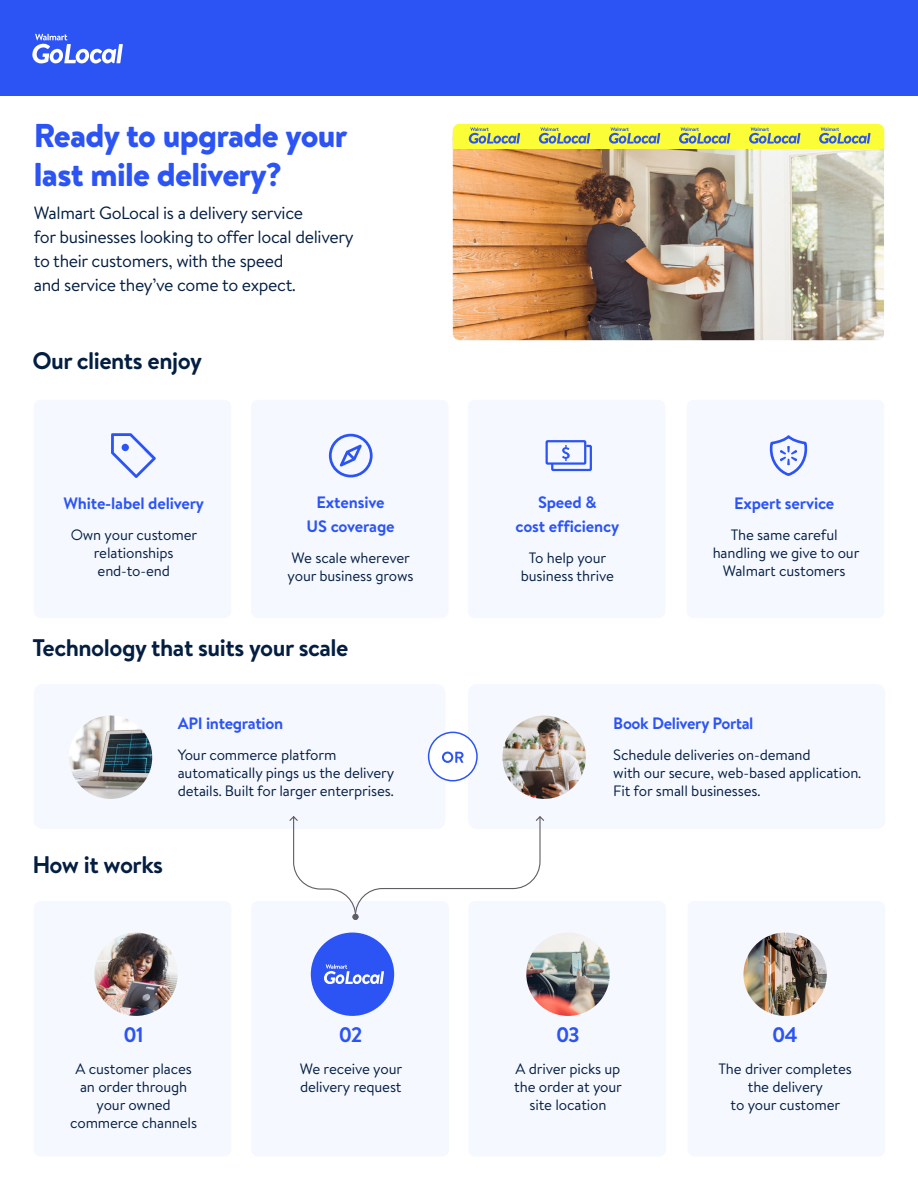
<style>
.page{position:relative;width:918px;height:1188px;background:#fff}
.page>*{position:absolute;margin:0;border:0;box-sizing:border-box;transform-origin:0 0}
.t1{font:900 33px/39.6px "Bogle";letter-spacing:-.02em;color:#2c54f5}
.t2{font:700 24px "Bogle";letter-spacing:-.02em;color:#041e42}
.t3{font:700 21px "Bogle";letter-spacing:-.02em;color:#2c54f5}
.t4{font:17.7px/24px "Bogle";letter-spacing:-.02em;color:#041e42}
.t5{font:700 16.5px/24px "Bogle";letter-spacing:-.01em;color:#2c54f5;text-align:center}
.t6{font:15px/18px "Bogle";letter-spacing:-.01em;color:#041e42;text-align:center}
</style>
<div class="page">
<div style="left:34px;top:684px;width:411px;height:145px;background:#f5f8ff;border-radius:9px"></div>
<div style="left:468px;top:684px;width:417px;height:145px;background:#f5f8ff;border-radius:9px"></div>
<div style="left:429px;top:732px;width:48px;height:49px;background:#fff;border-radius:50%"></div>
<div style="left:428px;top:732px;width:50px;height:49px;border:2px solid #2c54f5;border-radius:50%"></div>
<svg style="left:442px;top:752px;width:22px;height:11px"></svg>
<img style="left:69px;top:716px;width:83px;height:83px;border-radius:42px">
<img style="left:502px;top:716px;width:84px;height:83px;border-radius:42px">
<div style="left:34px;top:901px;width:197px;height:255px;background:#f5f8ff;border-radius:7px"></div>
<div style="left:251px;top:901px;width:198px;height:255px;background:#f5f8ff;border-radius:7px"></div>
<div style="left:468px;top:901px;width:198px;height:255px;background:#f5f8ff;border-radius:7px"></div>
<div style="left:688px;top:901px;width:197px;height:255px;background:#f5f8ff;border-radius:7px"></div>
<svg style="left:289px;top:816px;width:255px;height:104px"></svg>
<img style="left:94px;top:933px;width:84px;height:83px;border-radius:42px">
<div style="left:311px;top:933px;width:83px;height:83px;background:#2c54f5;border-radius:50%"></div>
<img style="left:526px;top:933px;width:84px;height:83px;border-radius:42px">
<img style="left:743px;top:933px;width:84px;height:83px;border-radius:42px">
<svg style="left:324px;top:964px;width:60px;height:20px"></svg>
<img style="left:453px;top:148px;width:431px;height:192px">
<div style="left:34px;top:400px;width:197px;height:218px;background:#f5f8ff;border-radius:7px"></div>
<div style="left:251px;top:400px;width:197px;height:218px;background:#f5f8ff;border-radius:7px"></div>
<div style="left:468px;top:400px;width:197px;height:218px;background:#f5f8ff;border-radius:7px"></div>
<div style="left:687px;top:400px;width:197px;height:218px;background:#f5f8ff;border-radius:7px"></div>
<svg style="left:111px;top:433px;width:45px;height:45px"></svg>
<svg style="left:769px;top:435px;width:39px;height:41px"></svg>
<svg style="left:329px;top:434px;width:44px;height:43px"></svg>
<div style="left:546px;top:440px;width:40px;height:25px;border:2px solid #2c54f5"></div>
<svg style="left:550px;top:444px;width:42px;height:28px"></svg>
<div style="left:0;top:0;width:918px;height:95px;background:#2c54f5"></div>
<svg style="left:32px;top:34px;width:91px;height:30px"></svg>
<div style="left:453px;top:124px;width:431px;height:24px;background:#fbfd37"></div>
<svg style="left:469px;top:127px;width:51px;height:17px"></svg>
<svg style="left:539px;top:127px;width:51px;height:17px"></svg>
<svg style="left:609px;top:127px;width:51px;height:17px"></svg>
<svg style="left:679px;top:127px;width:51px;height:17px"></svg>
<svg style="left:749px;top:127px;width:51px;height:17px"></svg>
<svg style="left:819px;top:127px;width:52px;height:17px"></svg>
<h1 class="t1" style="left:34px;top:115px;width:315px">Ready to upgrade your last mile delivery?</h1>
<p class="t4" style="left:34px;top:200px;width:322px">Walmart GoLocal is a delivery service<br>for businesses looking to offer local delivery to their customers, with the speed<br>and service they’ve come to expect.</p>
<h2 class="t2" style="left:32px;top:344px;width:171px">Our clients enjoy</h2>
<p class="t5" style="left:63px;top:491px;width:142px">White-label delivery</p>
<p class="t6" style="left:71px;top:526px;width:128px">Own your customer relationships end-to-end</p>
<p class="t5" style="left:307px;top:490px;width:90px">Extensive<br>US coverage</p>
<p class="t6" style="left:288px;top:549px;width:128px;text-align:left">We scale wherever your business grows</p>
<h2 class="t2" style="left:32px;top:631px;width:317px">Technology that suits your scale</h2>
<p class="t5" style="left:178px;top:711px;width:107px">API integration</p>
<p class="t6" style="left:178px;top:746px;width:218px;text-align:left">Your commerce platform automatically pings us the delivery details. Built for larger enterprises.</p>
<h2 class="t2" style="left:32px;top:848px;width:132px">How it works</h2>
<h3 class="t3" style="left:124px;top:1020px;width:21px">01</h3>
<p class="t6" style="left:70px;top:1059px;width:128px">A customer places an order through your owned commerce channels</p>
<h3 class="t3" style="left:339px;top:1020px;width:25px">02</h3>
<p class="t6" style="left:300px;top:1059px;width:104px;text-align:left">We receive your delivery request</p>
<p class="t5" style="left:516px;top:490px;width:105px">Speed &amp;<br>cost efficiency</p>
<p class="t6" style="left:521px;top:549px;width:95px">To help your business thrive</p>
<p class="t5" style="left:734px;top:491px;width:102px">Expert service</p>
<p class="t6" style="left:713px;top:526px;width:148px">The same careful handling we give to our<br>Walmart customers</p>
<p class="t5" style="left:613px;top:711px;width:142px">Book Delivery Portal</p>
<p class="t6" style="left:613px;top:746px;width:249px;text-align:left">Schedule deliveries on-demand<br>with our secure, web-based application.<br>Fit for small businesses.</p>
<h3 class="t3" style="left:556px;top:1020px;width:25px">03</h3>
<p class="t6" style="left:514px;top:1059px;width:109px">A driver picks up the order at your site location</p>
<h3 class="t3" style="left:772px;top:1020px;width:27px">04</h3>
<p class="t6" style="left:718px;top:1059px;width:135px">The driver completes the delivery<br>to your customer</p>
</div>
